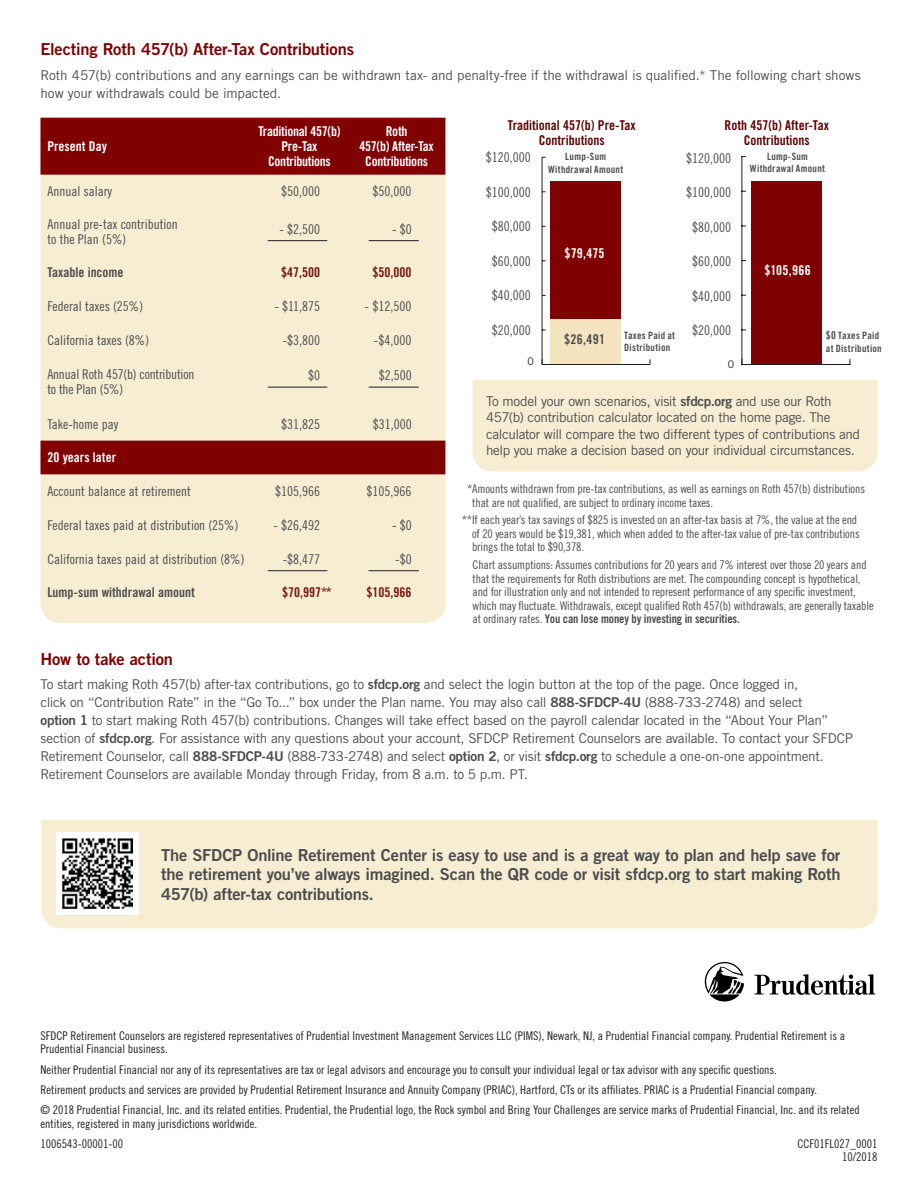
<style>
.page{position:relative;width:918px;height:1188px;background:#fff}
.page>*{position:absolute;margin:0;border:0;box-sizing:border-box;transform-origin:0 0}
.t1{font:16.5px/19.5px "Trade Gothic LT Std Bd 2";letter-spacing:-.01em;color:#4b4c4d;text-align:justify}
.t2{font:16.5px "Trade Gothic LT Std Bd 2";letter-spacing:-.01em;color:#800102}
.t3{font:13.5px/18px "Trade Gothic LT Std";letter-spacing:-.02em;color:#4b4c4d}
.t4{font:13.5px/15px "Trade Gothic LT Std Cn 18";color:#4b4c4d}
.t5{font:13.5px/15px "Trade Gothic LT Std Bd Cn 20";letter-spacing:-.02em;color:#fff;text-align:center}
.t6{font:13.5px/15px "Trade Gothic LT Std Bd Cn 20";color:#5d0000;text-align:center}
.t7{font:13.5px "Trade Gothic LT Std Bd Cn 20";color:#4b4c4d}
.t8{font:13.5px "Trade Gothic LT Std Bd Cn 20";color:#73190c}
.t9{font:13.5px "Trade Gothic LT Std Bd Cn 20";color:#fff}
.t10{font:12px/13.5px "Trade Gothic LT Std Cn 18";color:#231f20}
.t11{font:12px/13.5px "Trade Gothic LT Std Cn 18";letter-spacing:-.01em;color:#4b4c4d}
.t12{font:10.5px "Trade Gothic LT Std";color:#231f20}
.t13{font:10.05px/12.3px "Trade Gothic LT Std Bd Cn 20";letter-spacing:.03em;color:#4b4c4d}
.s1{font-size:10.8px}
.s2{font-family:"Trade Gothic LT Std Bd 2"}
.s3{font-family:"Trade Gothic LT Std Bd Cn 20"}
</style>
<div class="page">
<img style="left:473px;top:156px;width:404px;height:224px">
<div style="left:40px;top:117px;width:405px;height:506px;background:#f7edd3"></div>
<svg style="left:40px;top:118px;width:406px;height:356px;background:#d8b19e"></svg>
<hr style="left:268px;top:240px;width:59px;height:1px;background:#231f20">
<hr style="left:369px;top:240px;width:50px;height:1px;background:#231f20">
<hr style="left:268px;top:387px;width:59px;height:1px;background:#231f20">
<hr style="left:369px;top:387px;width:50px;height:1px;background:#231f20">
<hr style="left:268px;top:570px;width:59px;height:1px;background:#231f20">
<hr style="left:369px;top:570px;width:50px;height:1px;background:#231f20">
<div style="left:472px;top:380px;width:406px;height:91px;background:#f7edd3"></div>
<div style="left:551px;top:181px;width:70px;height:137px;background:#800102"></div>
<div style="left:551px;top:319px;width:70px;height:46px;background:#f4e4c0"></div>
<div style="left:752px;top:181px;width:70px;height:184px;background:#800102"></div>
<hr style="left:542px;top:364px;width:108px;height:1px;background:#231f20">
<hr style="left:742px;top:364px;width:108px;height:1px;background:#231f20">
<hr style="left:741px;top:157px;width:1px;height:208px;background:#231f20">
<svg style="left:741px;top:359px;width:4px;height:5px"></svg>
<hr style="left:542px;top:157px;width:1px;height:208px;background:#231f20">
<svg style="left:542px;top:359px;width:4px;height:5px"></svg>
<div style="left:41px;top:820px;width:837px;height:108px;background:#f7edd3"></div>
<div style="left:57px;top:833px;width:82px;height:82px;background:#fff"></div>
<img style="left:63px;top:839px;width:69px;height:69px">
<svg style="left:705px;top:962px;width:39px;height:40px"></svg>
<svg style="left:754px;top:974px;width:121px;height:21px"></svg>
<h2 class="t2" style="left:40px;top:39px;width:315px">Electing Roth 457(b) After-Tax Contributions</h2>
<p class="t3" style="left:40px;top:66px;width:822px">Roth 457(b) contributions and any earnings can be withdrawn tax- and penalty-free if the withdrawal is qualified.* The following chart shows how your withdrawals could be impacted.</p>
<p class="t9" style="left:47px;top:138px;width:61px">Present Day</p>
<p class="t5" style="left:258px;top:124px;width:84px">Traditional 457(b)<br>Pre-Tax<br>Contributions</p>
<p class="t5" style="left:359px;top:124px;width:76px">Roth<br>457(b) After-Tax<br>Contributions</p>
<p class="t4" style="left:47px;top:184px;width:66px">Annual salary</p>
<p class="t4" style="left:281px;top:184px;width:40px">$50,000</p>
<p class="t4" style="left:372px;top:184px;width:40px">$50,000</p>
<p class="t4" style="left:47px;top:217px;width:132px">Annual pre-tax contribution to the Plan (5%)</p>
<p class="t4" style="left:279px;top:221px;width:42px">- $2,500</p>
<p class="t4" style="left:392px;top:221px;width:21px">- $0</p>
<p class="t7" style="left:47px;top:264px;width:78px">Taxable income</p>
<p class="t8" style="left:281px;top:264px;width:40px">$47,500</p>
<p class="t8" style="left:372px;top:264px;width:40px">$50,000</p>
<p class="t4" style="left:47px;top:299px;width:97px">Federal taxes (25%)</p>
<p class="t4" style="left:274px;top:299px;width:47px">- $11,875</p>
<p class="t4" style="left:365px;top:299px;width:48px">- $12,500</p>
<p class="t4" style="left:47px;top:332px;width:103px">California taxes (8%)</p>
<p class="t4" style="left:283px;top:332px;width:39px">-$3,800</p>
<p class="t4" style="left:374px;top:332px;width:39px">-$4,000</p>
<p class="t4" style="left:47px;top:367px;width:148px">Annual Roth 457(b) contribution to the Plan (5%)</p>
<p class="t4" style="left:308px;top:368px;width:13px">$0</p>
<p class="t4" style="left:379px;top:368px;width:34px">$2,500</p>
<p class="t4" style="left:47px;top:416px;width:72px">Take-home pay</p>
<p class="t4" style="left:281px;top:416px;width:40px">$31,825</p>
<p class="t4" style="left:373px;top:416px;width:40px">$31,000</p>
<p class="t9" style="left:47px;top:449px;width:70px">20 years later</p>
<p class="t4" style="left:47px;top:484px;width:145px">Account balance at retirement</p>
<p class="t4" style="left:275px;top:484px;width:46px">$105,966</p>
<p class="t4" style="left:366px;top:484px;width:46px">$105,966</p>
<p class="t4" style="left:47px;top:517px;width:193px">Federal taxes paid at distribution (25%)</p>
<p class="t4" style="left:273px;top:517px;width:48px">- $26,492</p>
<p class="t4" style="left:392px;top:517px;width:21px">- $0</p>
<p class="t4" style="left:47px;top:551px;width:199px">California taxes paid at distribution (8%)</p>
<p class="t4" style="left:283px;top:551px;width:39px">-$8,477</p>
<p class="t4" style="left:395px;top:551px;width:18px">-$0</p>
<p class="t7" style="left:47px;top:584px;width:149px">Lump-sum withdrawal amount</p>
<p class="t8" style="left:282px;top:584px;width:51px">$70,997**</p>
<p class="t8" style="left:366px;top:584px;width:46px">$105,966</p>
<p class="t6" style="left:508px;top:117px;width:129px">Traditional 457(b) Pre-Tax<br>Contributions</p>
<p class="t4" style="left:486px;top:150px;width:46px">$120,000</p>
<p class="t13" style="left:548px;top:150px;width:77px;text-align:center">Lump-Sum<br>Withdrawal Amount</p>
<p class="t6" style="left:725px;top:118px;width:106px">Roth 457(b) After-Tax<br>Contributions</p>
<p class="t13" style="left:750px;top:150px;width:77px;text-align:center">Lump-Sum<br>Withdrawal Amount</p>
<p class="t4" style="left:686px;top:150px;width:46px">$120,000</p>
<p class="t4" style="left:486px;top:184px;width:46px">$100,000</p>
<p class="t4" style="left:686px;top:185px;width:46px">$100,000</p>
<p class="t4" style="left:492px;top:219px;width:40px">$80,000</p>
<p class="t4" style="left:692px;top:219px;width:40px">$80,000</p>
<p class="t4" style="left:492px;top:253px;width:40px">$60,000</p>
<p class="t5" style="left:564px;top:246px;width:42px">$79,475</p>
<p class="t4" style="left:692px;top:254px;width:40px">$60,000</p>
<p class="t5" style="left:764px;top:262px;width:48px">$105,966</p>
<p class="t4" style="left:492px;top:288px;width:40px">$40,000</p>
<p class="t4" style="left:692px;top:288px;width:40px">$40,000</p>
<p class="t4" style="left:492px;top:322px;width:40px">$20,000</p>
<p class="t7" style="left:564px;top:331px;width:42px">$26,491</p>
<p class="t13" style="left:624px;top:329px;width:52px">Taxes Paid at<br>Distribution</p>
<p class="t4" style="left:692px;top:323px;width:40px">$20,000</p>
<p class="t13" style="left:826px;top:329px;width:57px"><span class="s1">$0</span> Taxes Paid at Distribution</p>
<p class="t12" style="left:528px;top:354px;width:8px">0</p>
<p class="t12" style="left:728px;top:358px;width:8px">0</p>
<p class="t3" style="left:486px;top:392px;width:376px;line-height:16.5px">To model your own scenarios, visit <span class="s2">sfdcp.org</span> and use our Roth 457(b) contribution calculator located on the home page. The calculator will compare the two different types of contributions and help you make a decision based on your individual circumstances.</p>
<p class="t11" style="left:472px;top:482px;width:394px;text-indent:-5px">*Amounts withdrawn from pre-tax contributions, as well as earnings on Roth 457(b) distributions that are not qualified, are subject to ordinary income taxes.</p>
<p class="t11" style="left:472px;top:513px;width:389px;text-indent:-10px">**If each year’s tax savings of $825 is invested on an after-tax basis at 7%, the value at the end of 20 years would be $19,381, which when added to the after-tax value of pre-tax contributions brings the total to $90,378.</p>
<p class="t11" style="left:472px;top:558px;width:403px">Chart assumptions: Assumes contributions for 20 years and 7% interest over those 20 years and that the requirements for Roth distributions are met. The compounding concept is hypothetical, and for illustration only and not intended to represent performance of any specific investment, which may fluctuate. Withdrawals, except qualified Roth 457(b) withdrawals, are generally taxable at ordinary rates. <span class="s3">You can lose money by investing in securities.</span></p>
<h2 class="t2" style="left:40px;top:648px;width:134px">How to take action</h2>
<p class="t3" style="left:40px;top:675px;width:814px">To start making Roth 457(b) after-tax contributions, go to <span class="s2">sfdcp.org</span> and select the login button at the top of the page. Once logged in,<br>click on “Contribution Rate” in the “Go To...” box under the Plan name. You may also call <span class="s2">888-SFDCP-4U</span> (888-733-2748) and select<br><span class="s2">option 1</span> to start making Roth 457(b) contributions. Changes will take effect based on the payroll calendar located in the “About Your Plan” section of <span class="s2">sfdcp.org</span>. For assistance with any questions about your account, SFDCP Retirement Counselors are available. To contact your SFDCP Retirement Counselor, call <span class="s2">888-SFDCP-4U</span> (888-733-2748) and select <span class="s2">option 2</span>, or visit <span class="s2">sfdcp.org</span> to schedule a one-on-one appointment.<br>Retirement Counselors are available Monday through Friday, from 8 a.m. to 5 p.m. PT.</p>
<p class="t1" style="left:161px;top:845px;width:681px">The SFDCP Online Retirement Center is easy to use and is a great way to plan and help save for the retirement you’ve always imagined. Scan the QR code or visit sfdcp.org to start making Roth 457(b) after-tax contributions.</p>
<p class="t10" style="left:40px;top:1029px;width:806px">SFDCP Retirement Counselors are registered representatives of Prudential Investment Management Services LLC (PIMS), Newark, NJ, a Prudential Financial company. Prudential Retirement is a<br>Prudential Financial business.</p>
<p class="t10" style="left:40px;top:1062px;width:738px">Neither Prudential Financial nor any of its representatives are tax or legal advisors and encourage you to consult your individual legal or tax advisor with any specific questions.</p>
<p class="t10" style="left:40px;top:1083px;width:778px">Retirement products and services are provided by Prudential Retirement Insurance and Annuity Company (PRIAC), Hartford, CTs or its affiliates. PRIAC is a Prudential Financial company.</p>
<p class="t10" style="left:40px;top:1103px;width:821px">© 2018 Prudential Financial, Inc. and its related entities. Prudential, the Prudential logo, the Rock symbol and Bring Your Challenges are service marks of Prudential Financial, Inc. and its related entities, registered in many jurisdictions worldwide.</p>
<p class="t10" style="left:40px;top:1137px;width:84px">1006543-00001-00</p>
<p class="t10" style="left:798px;top:1137px;width:81px;text-align:right">CCF01FL027_0001<br>10/2018</p>
</div>
